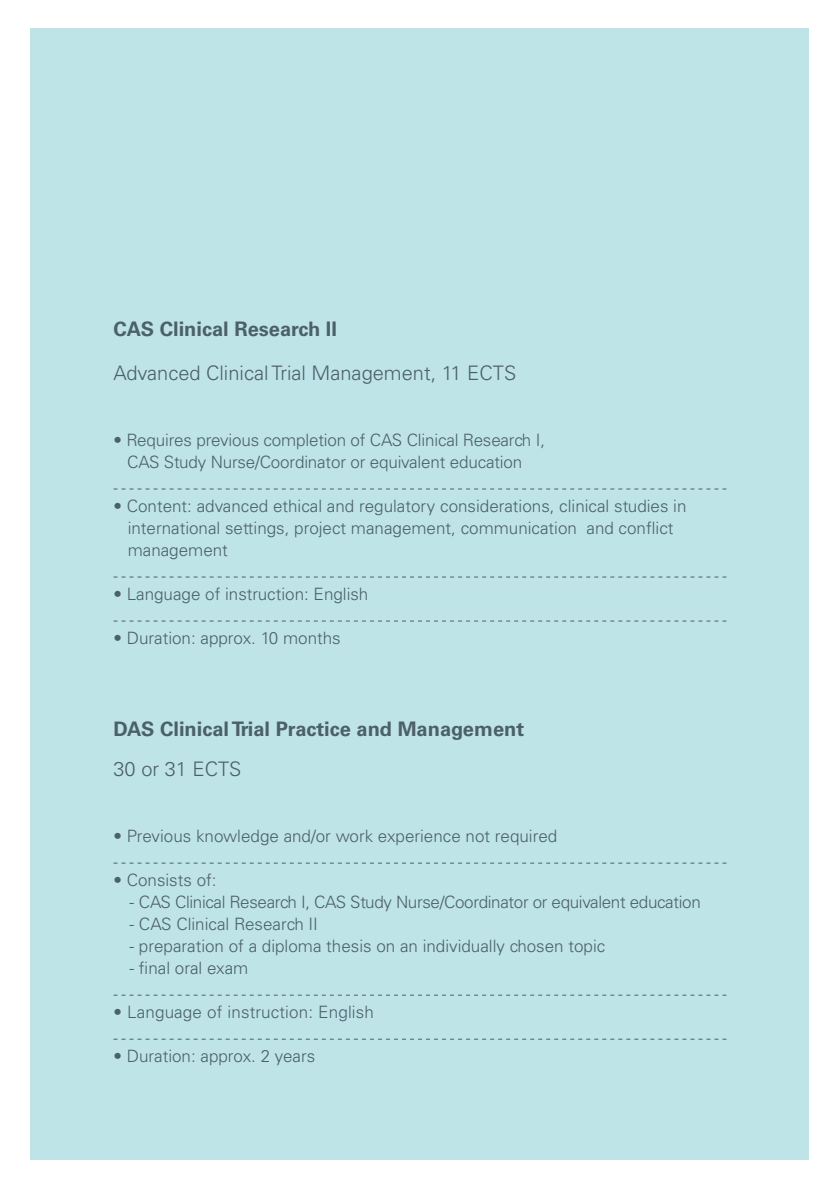
<style>
.page{position:relative;width:840px;height:1191px;background:#fff}
.page>*{position:absolute;margin:0;border:0;box-sizing:border-box;transform-origin:0 0}
.t1{font:700 20px "Univers LT Std";color:#4c606a}
.t2{font:300 20px "Univers LT Std";color:#4c606a}
.t3{font:300 17px/22px "Univers LT Std";color:#4c606a;text-align:center}
.t4{font:300 17px "Univers LT Std";letter-spacing:-.02em;color:#4c606a}
</style>
<div class="page">
<div style="left:31px;top:28px;width:777px;height:1131px;background:#bee4e8"></div>
<svg style="left:113px;top:488px;width:613px;height:1px"></svg>
<svg style="left:113px;top:576px;width:613px;height:1px"></svg>
<svg style="left:113px;top:620px;width:613px;height:1px"></svg>
<svg style="left:113px;top:862px;width:613px;height:1px"></svg>
<svg style="left:113px;top:994px;width:613px;height:1px"></svg>
<svg style="left:113px;top:1038px;width:613px;height:1px"></svg>
<p class="t1" style="left:113px;top:317px;width:225px">CAS Clinical Research II</p>
<p class="t2" style="left:113px;top:361px;width:404px">Advanced Clinical Trial Management, 11 ECTS</p>
<p class="t3" style="left:113px;top:429px;width:433px">• Requires previous completion of CAS Clinical Research I,<br>CAS Study Nurse/Coordinator or equivalent education</p>
<p class="t3" style="left:128px;top:495px;width:560px;text-align:left;text-indent:-14px">• Content: advanced ethical and regulatory considerations, clinical studies in international settings, project management, communication and conflict management</p>
<p class="t3" style="left:113px;top:583px;width:256px">• Language of instruction: English</p>
<p class="t3" style="left:113px;top:627px;width:229px">• Duration: approx. 10 months</p>
<p class="t1" style="left:113px;top:717px;width:412px">DAS Clinical Trial Practice and Management</p>
<p class="t2" style="left:113px;top:757px;width:129px">30 or 31 ECTS</p>
<p class="t3" style="left:113px;top:825px;width:445px">• Previous knowledge and/or work experience not required</p>
<p class="t3" style="left:113px;top:869px;width:104px">• Consists of:</p>
<p class="t4" style="left:129px;top:892px;width:572px">- CAS Clinical Research I, CAS Study Nurse/Coordinator or equivalent education</p>
<p class="t3" style="left:129px;top:913px;width:190px">- CAS Clinical Research II</p>
<p class="t3" style="left:129px;top:935px;width:477px">- preparation of a diploma thesis on an individually chosen topic</p>
<p class="t3" style="left:129px;top:957px;width:120px">- final oral exam</p>
<p class="t3" style="left:113px;top:1001px;width:262px">• Language of instruction: English</p>
<p class="t3" style="left:113px;top:1045px;width:203px">• Duration: approx. 2 years</p>
</div>
